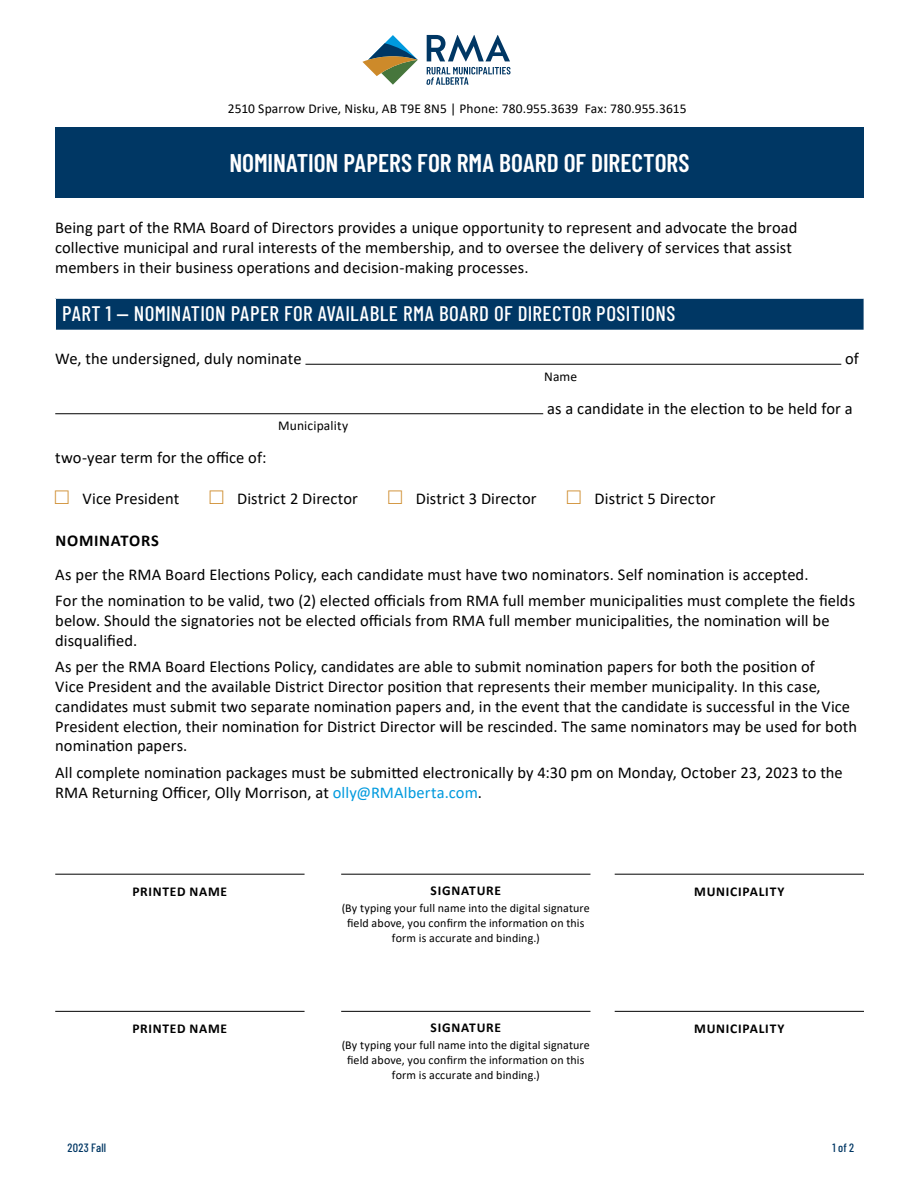
<style>
.page{position:relative;width:918px;height:1188px;background:#fff}
.page>*{position:absolute;margin:0;border:0;box-sizing:border-box;transform-origin:0 0}
.t1{font:600 25.5px "Barlow Condensed";color:#fff}
.t2{font:500 21px "Barlow Condensed";letter-spacing:.02em;color:#fff}
.t3{font:16.5px/19.8px "Calibri";letter-spacing:.005em;color:#000}
.t4{font:700 16.5px "Calibri";letter-spacing:.04em;color:#000}
.t5{font:13.5px "Calibri";letter-spacing:.01em;color:#000}
.t6{font:700 13.5px "Calibri";letter-spacing:.055em;color:#000}
.t7{font:12px/15px "Calibri";letter-spacing:.01em;color:#000;text-align:center}
.t8{font:500 12px "Barlow Condensed";letter-spacing:.02em;color:#003764}
.s1{color:#009ade}
</style>
<div class="page">
<div style="left:55px;top:298px;width:809px;height:32px;background:#003764"></div>
<hr style="left:55px;top:298px;width:809px;height:1px;background:#fff">
<hr style="left:55px;top:299px;width:1px;height:31px;background:#fff">
<hr style="left:305px;top:364px;width:536px;height:1px;background:#000">
<hr style="left:55px;top:413px;width:488px;height:1px;background:#000">
<hr style="left:55px;top:874px;width:250px;height:1px;background:#000">
<hr style="left:615px;top:874px;width:249px;height:1px;background:#000">
<hr style="left:341px;top:874px;width:249px;height:1px;background:#000">
<hr style="left:55px;top:1011px;width:250px;height:1px;background:#000">
<hr style="left:615px;top:1011px;width:249px;height:1px;background:#000">
<hr style="left:341px;top:1011px;width:249px;height:1px;background:#000">
<svg style="left:426px;top:67px;width:85px;height:18px"></svg>
<svg style="left:427px;top:35px;width:83px;height:26px"></svg>
<svg style="left:362px;top:35px;width:56px;height:50px"></svg>
<div style="left:55px;top:128px;width:809px;height:70px;background:#003764"></div>
<p class="t5" style="left:228px;top:99px;width:460px">2510 Sparrow Drive, Nisku, AB T9E 8N5 | Phone: 780.955.3639 Fax: 780.955.3615</p>
<h1 class="t1" style="left:229px;top:145px;width:462px">NOMINATION PAPERS FOR RMA BOARD OF DIRECTORS</h1>
<p class="t3" style="left:55px;top:217px;width:744px">Being part of the RMA Board of Directors provides a unique opportunity to represent and advocate the broad collective municipal and rural interests of the membership, and to oversee the delivery of services that assist members in their business operations and decision-making processes.</p>
<p class="t2" style="left:62px;top:299px;width:615px">PART 1 — NOMINATION PAPER FOR AVAILABLE RMA BOARD OF DIRECTOR POSITIONS</p>
<p class="t3" style="left:55px;top:349px;width:248px">We, the undersigned, duly nominate</p>
<p class="t3" style="left:845px;top:349px;width:15px">of</p>
<p class="t5" style="left:544px;top:367px;width:35px">Name</p>
<p class="t3" style="left:547px;top:398px;width:307px">as a candidate in the election to be held for a</p>
<p class="t5" style="left:278px;top:416px;width:72px">Municipality</p>
<p class="t3" style="left:55px;top:448px;width:213px">two-year term for the office of:</p>
<p class="t3" style="left:83px;top:488px;width:98px">Vice President</p>
<p class="t3" style="left:237px;top:488px;width:122px">District 2 Director</p>
<p class="t3" style="left:416px;top:488px;width:122px">District 3 Director</p>
<p class="t3" style="left:595px;top:488px;width:122px">District 5 Director</p>
<p class="t4" style="left:56px;top:529px;width:105px">NOMINATORS</p>
<p class="t3" style="left:55px;top:560px;width:801px;line-height:26.5px">As per the RMA Board Elections Policy, each candidate must have two nominators. Self nomination is accepted.<br>For the nomination to be valid, two (2) elected officials from RMA full member municipalities must complete the fields</p>
<p class="t3" style="left:55px;top:610px;width:776px">below. Should the signatories not be elected officials from RMA full member municipalities, the nomination will be disqualified.</p>
<p class="t3" style="left:55px;top:656px;width:803px">As per the RMA Board Elections Policy, candidates are able to submit nomination papers for both the position of<br>Vice President and the available District Director position that represents their member municipality. In this case, candidates must submit two separate nomination papers and, in the event that the candidate is successful in the Vice President election, their nomination for District Director will be rescinded. The same nominators may be used for both nomination papers.</p>
<p class="t3" style="left:55px;top:762px;width:789px">All complete nomination packages must be submitted electronically by 4:30 pm on Monday, October 23, 2023 to the<br>RMA Returning Officer, Olly Morrison, at <span class="s1">olly@RMAlberta.com</span>.</p>
<p class="t6" style="left:431px;top:881px;width:72px">SIGNATURE</p>
<p class="t6" style="left:132px;top:882px;width:96px">PRINTED NAME</p>
<p class="t6" style="left:694px;top:882px;width:92px">MUNICIPALITY</p>
<p class="t7" style="left:342px;top:900px;width:250px">(By typing your full name into the digital signature field above, you confirm the information on this form is accurate and binding.)</p>
<p class="t6" style="left:431px;top:1018px;width:72px">SIGNATURE</p>
<p class="t6" style="left:132px;top:1019px;width:96px">PRINTED NAME</p>
<p class="t6" style="left:694px;top:1019px;width:92px">MUNICIPALITY</p>
<p class="t7" style="left:342px;top:1037px;width:250px">(By typing your full name into the digital signature field above, you confirm the information on this form is accurate and binding.)</p>
<p class="t8" style="left:68px;top:1139px;width:40px">2023 Fall</p>
<p class="t8" style="left:833px;top:1139px;width:23px">1 of 2</p>
</div>
